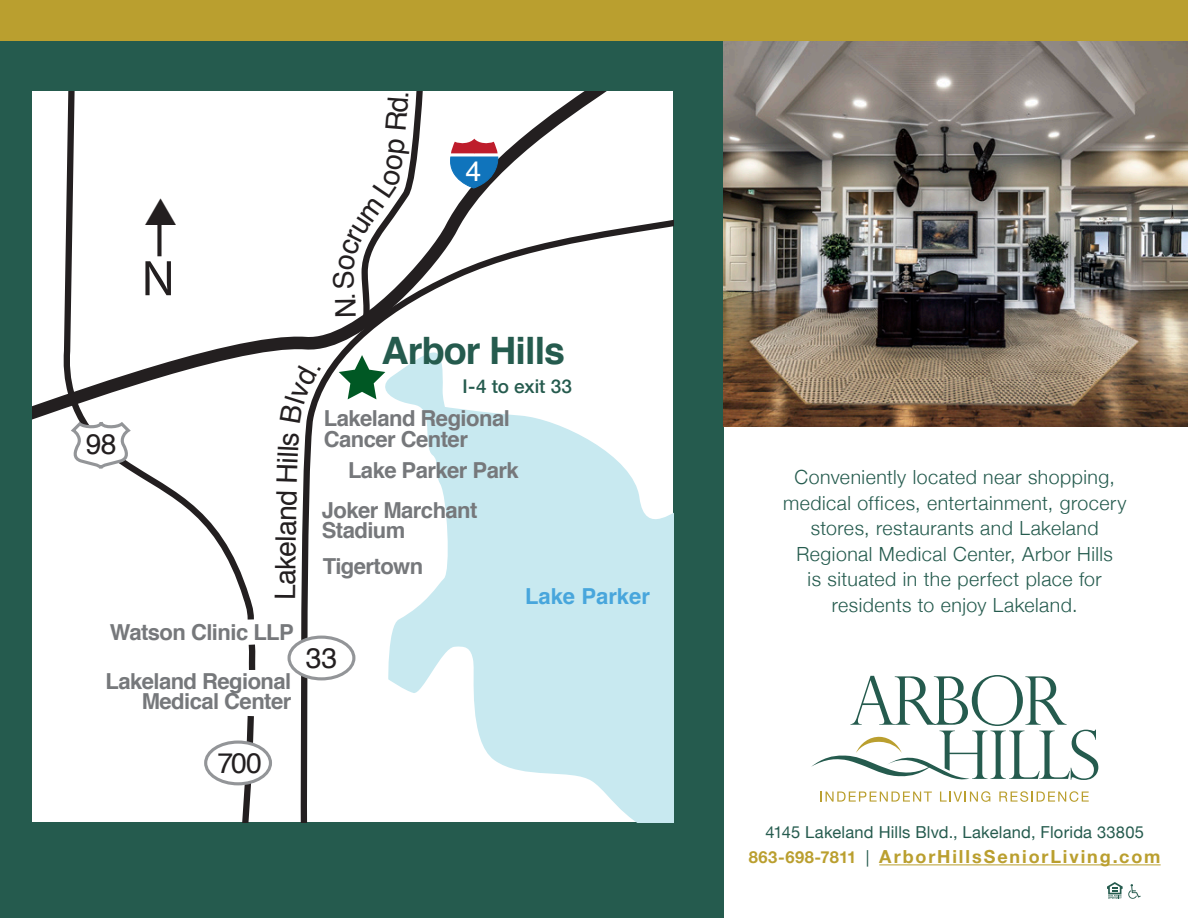
<style>
.page{position:relative;width:1188px;height:918px;background:#fff}
.page>*{position:absolute;margin:0;border:0;box-sizing:border-box;transform-origin:0 0}
.t1{font:50.4px "Myriad Pro";color:#231f20}
.t2{font:700 37.8px "Helvetica";letter-spacing:-.025em;color:#255b4e}
.t3{font:28.35px "Helvetica";letter-spacing:-.025em;color:#231f20}
.t4{font:28.35px "Helvetica";color:#fff}
.t5{font:700 22.05px/20.5px "Helvetica";letter-spacing:-.025em;color:#76787b}
.t6{font:700 22.05px "Helvetica";color:#48a6dc}
.t7{font:300 19.5px/25.5px "Helvetica Neue";letter-spacing:.025em;color:#255b4e;text-align:center}
.t8{font:500 18.9px "Helvetica Neue";color:#255b4e}
.t9{font:700 18px "Helvetica Neue";letter-spacing:.105em;color:#ba9f2f}
.t10{font:16.5px "Helvetica Neue";letter-spacing:.015em;color:#255b4e}
.s1{font-size:16.5px}
.s2{font-weight:400;font-size:16.5px;color:#255b4e}
</style>
<div class="page">
<div style="left:0;top:18px;width:724px;height:900px;background:#255b4e"></div>
<img style="left:724px;top:40px;width:464px;height:387px">
<hr style="left:879px;top:864px;width:282px;height:1px;background:#ba9f2f">
<div style="left:32px;top:92px;width:641px;height:730px;background:#fff"></div>
<svg style="left:32px;top:92px;width:574px;height:328px"></svg>
<svg style="left:295px;top:209px;width:378px;height:613px"></svg>
<svg style="left:236px;top:716px;width:21px;height:106px"></svg>
<svg style="left:248px;top:644px;width:8px;height:26px"></svg>
<svg style="left:66px;top:92px;width:191px;height:528px"></svg>
<svg style="left:339px;top:355px;width:42px;height:44px"></svg>
<svg style="left:381px;top:346px;width:292px;height:476px;fill:#c8e9f0"></svg>
<svg style="left:68px;top:419px;width:65px;height:52px"></svg>
<div style="left:206px;top:742px;width:64px;height:42px;background:#fff;border-radius:50%"></div>
<div style="left:204px;top:741px;width:68px;height:44px;border:3px solid #939598;border-radius:50%"></div>
<div style="left:289px;top:637px;width:65px;height:42px;background:#fff;border-radius:50%"></div>
<div style="left:288px;top:636px;width:67px;height:44px;border:3px solid #939598;border-radius:50%"></div>
<svg style="left:448px;top:139px;width:52px;height:50px"></svg>
<div style="left:157px;top:225px;width:5px;height:31px;background:#231f20"></div>
<div style="left:0;top:0;width:1188px;height:40px;background:#ba9f2f"></div>
<svg style="left:820px;top:792px;width:112px;height:10px"></svg>
<svg style="left:940px;top:791px;width:50px;height:11px"></svg>
<svg style="left:999px;top:791px;width:90px;height:11px"></svg>
<svg style="left:811px;top:675px;width:287px;height:105px"></svg>
<svg style="left:1107px;top:882px;width:34px;height:17px"></svg>
<svg style="left:295px;top:433px;width:5px;height:48px"></svg>
<svg style="left:280px;top:365px;width:41px;height:58px"></svg>
<svg style="left:333px;top:92px;width:94px;height:242px"></svg>
<svg style="left:145px;top:198px;width:31px;height:27px"></svg>
<p class="t4" style="left:465px;top:149px;width:17px">4</p>
<p class="t1" style="left:142px;top:247px;width:35px">N</p>
<p class="t3" style="left:86px;top:423px;width:32px">98</p>
<p class="t3" style="left:263px;top:600px;width:112px;rotate:-89deg">Lakeland</p>
<p class="t5" style="left:110px;top:622px;width:185px">Watson Clinic LLP</p>
<p class="t5" style="left:105px;top:671px;width:187px;text-align:right">Lakeland Regional<br>Medical Center</p>
<p class="t2" style="left:382px;top:320px;width:185px">Arbor Hills</p>
<p class="t8" style="left:463px;top:371px;width:111px">I-4 to exit 33</p>
<p class="t5" style="left:324px;top:408px;width:187px">Lakeland Regional<br>Cancer Center</p>
<p class="t5" style="left:322px;top:450px;width:198px;line-height:40.2px;text-indent:26px">Lake Parker Park<br>Joker Marchant</p>
<p class="t5" style="left:322px;top:513px;width:103px;line-height:35.4px">Stadium<br>Tigertown</p>
<p class="t6" style="left:525px;top:578px;width:126px">Lake Parker</p>
<p class="t3" style="left:306px;top:636px;width:33px">33</p>
<p class="t3" style="left:218px;top:741px;width:46px">700</p>
<p class="t7" style="left:783px;top:463px;width:345px">Conveniently located near shopping, medical offices, entertainment, grocery stores, restaurants and Lakeland Regional Medical Center, Arbor Hills<br>is situated in the perfect place for residents to enjoy Lakeland.</p>
<p class="t10" style="left:765px;top:820px;width:380px">4145 Lakeland Hills Blvd., Lakeland, Florida 33805</p>
<p class="t9" style="left:749px;top:843px;width:413px"><span class="s1">863-698-7811</span> <span class="s2">|</span> ArborHillsSeniorLiving.com</p>
</div>
